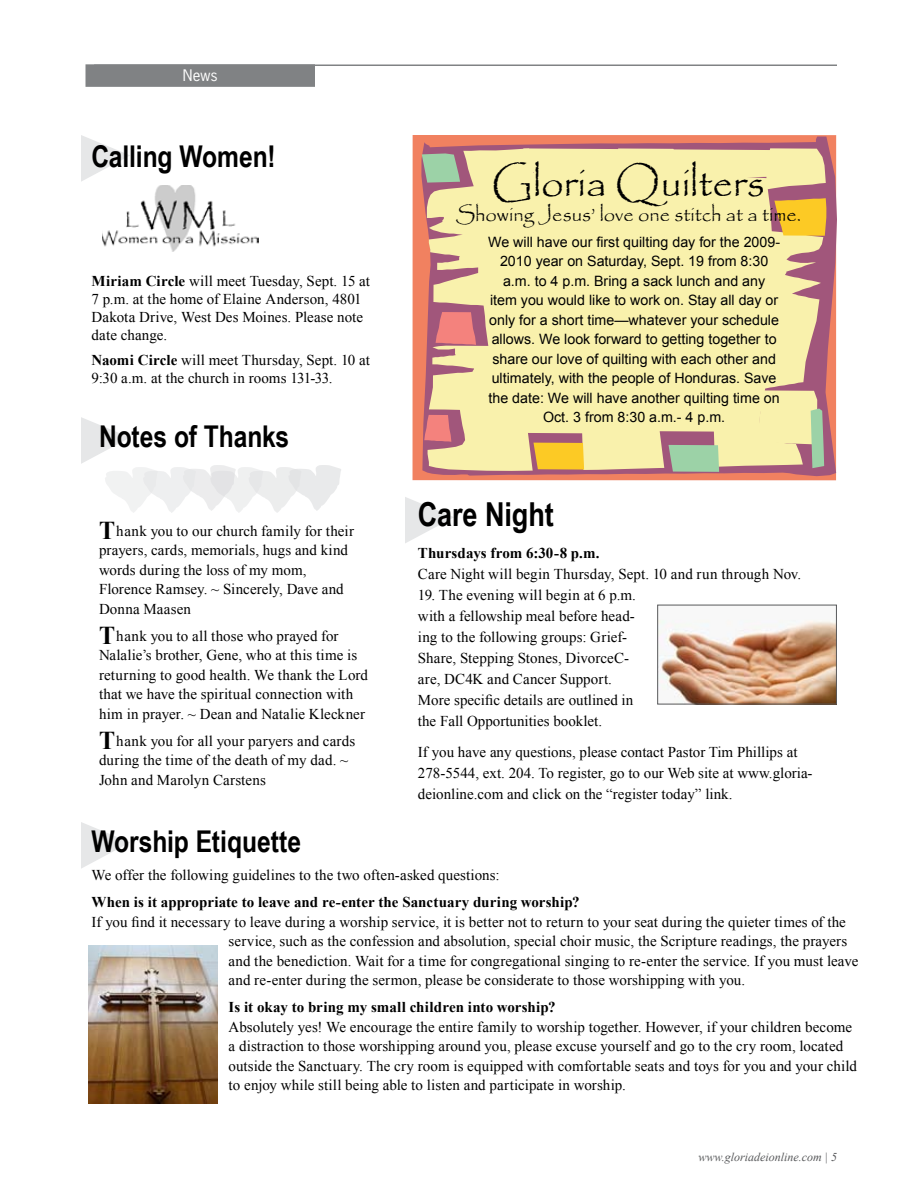
<style>
.page{position:relative;width:918px;height:1188px;background:#fff}
.page>*{position:absolute;margin:0;border:0;box-sizing:border-box;transform-origin:0 0}
.t1{font:42.15px "Papyrus";color:#000;scale:.96 1}
.t2{font:700 33px "Arial Narrow";letter-spacing:-.005em;color:#000}
.t3{font:700 30px "Arial Narrow";color:#000}
.t4{font:21px "Papyrus";color:#000;scale:.96 1}
.t5{font:15px/19.5px "Times New Roman";letter-spacing:.005em;color:#000}
.t6{font:700 15px "Times New Roman";letter-spacing:.005em;color:#000}
.t7{font:15px "News Gothic Std";color:#fff}
.t8{font:14.25px/19.5px "Arial";color:#000;text-align:center}
.t9{font:14.1px "Papyrus";color:#000;scale:.96 1}
.t10{font:italic 12px "Times New Roman";color:#58595b}
.s1{font-weight:700}
.s2{font-weight:700;font-size:25.65px}
</style>
<div class="page">
<svg style="left:81px;top:822px;width:49px;height:47px"></svg>
<svg style="left:81px;top:135px;width:49px;height:47px"></svg>
<hr style="left:94px;top:64px;width:743px;height:2px;background:#808284">
<div style="left:86px;top:65px;width:228px;height:21px;background:#808284"></div>
<div style="left:86px;top:64px;width:229px;height:23px;border:2px solid #808284"></div>
<img style="left:88px;top:945px;width:130px;height:159px">
<div style="left:413px;top:135px;width:423px;height:345px;background:#f18160"></div>
<svg style="left:421px;top:137px;width:416px;height:339px"></svg>
<svg style="left:427px;top:148px;width:399px;height:323px;background:#f2e4a8"></svg>
<svg style="left:774px;top:198px;width:52px;height:38px;background:#f1bd32"></svg>
<svg style="left:422px;top:153px;width:38px;height:30px"></svg>
<div style="left:523px;top:148px;width:289px;height:31px;background:#f9f1ac"></div>
<svg style="left:528px;top:433px;width:56px;height:38px;background:#dca44a"></svg>
<svg style="left:660px;top:431px;width:59px;height:41px;background:#a4a295"></svg>
<svg style="left:430px;top:309px;width:49px;height:36px;background:#d4717c"></svg>
<svg style="left:757px;top:390px;width:67px;height:78px;background:#e1d9a5"></svg>
<svg style="left:424px;top:385px;width:53px;height:57px;background:#e0b095"></svg>
<svg style="left:405px;top:497px;width:49px;height:46px"></svg>
<img style="left:659px;top:620px;width:176px;height:82px">
<div style="left:657px;top:605px;width:180px;height:99px;border:1px solid #58595b"></div>
<img style="left:102px;top:185px;width:156px;height:66px">
<svg style="left:81px;top:417px;width:260px;height:96px"></svg>
<p class="t7" style="left:183px;top:66px;width:36px">News</p>
<h3 class="t3" style="left:92px;top:134px;width:186px">Calling Women!</h3>
<p class="t5" style="left:92px;top:272px;width:280px;line-height:18px"><span class="s1">Miriam Circle</span> will meet Tuesday, Sept. 15 at 7 p.m. at the home of Elaine Anderson, 4801<br>Dakota Drive, West Des Moines. Please note date change.</p>
<p class="t5" style="left:92px;top:351px;width:280px;line-height:18px"><span class="s1">Naomi Circle</span> will meet Thursday, Sept. 10 at<br>9:30 a.m. at the church in rooms 131-33.</p>
<h3 class="t3" style="left:99px;top:414px;width:192px">Notes of Thanks</h3>
<p class="t5" style="left:99px;top:521px;width:257px"><span class="s2">T</span>hank you to our church family for their prayers, cards, memorials, hugs and kind words during the loss of my mom,<br>Florence Ramsey. ~ Sincerely, Dave and<br>Donna Maasen</p>
<p class="t5" style="left:99px;top:626px;width:271px"><span class="s2">T</span>hank you to all those who prayed for Nalalie’s brother, Gene, who at this time is returning to good health. We thank the Lord that we have the spiritual connection with him in prayer. ~ Dean and Natalie Kleckner</p>
<p class="t5" style="left:99px;top:731px;width:258px"><span class="s2">T</span>hank you for all your paryers and cards during the time of the death of my dad. ~<br>John and Marolyn Carstens</p>
<h1 class="t1" style="left:492px;top:157px;width:286px">Gloria Quilters</h1>
<h3 class="t4" style="left:456px;top:201px;width:361px">Showing Jesus’ love one stitch at a time.</h3>
<p class="t8" style="left:488px;top:232px;width:293px">We will have our first quilting day for the 2009-</p>
<p class="t9" style="left:627px;top:236px;width:4px">.</p>
<p class="t8" style="left:489px;top:252px;width:293px">2010 year on Saturday, Sept. 19 from 8:30 a.m. to 4 p.m. Bring a sack lunch and any item you would like to work on. Stay all day or only for a short time—whatever your schedule allows. We look forward to getting together to share our love of quilting with each other and ultimately, with the people of Honduras. Save the date: We will have another quilting time on Oct. 3 from 8:30 a.m.- 4 p.m.</p>
<h2 class="t2" style="left:418px;top:489px;width:137px">Care Night</h2>
<p class="t6" style="left:418px;top:542px;width:183px">Thursdays from 6:30-8 p.m.</p>
<p class="t5" style="left:418px;top:564px;width:385px">Care Night will begin Thursday, Sept. 10 and run through Nov.</p>
<p class="t5" style="left:418px;top:584px;width:220px;line-height:21px">19. The evening will begin at 6 p.m. with a fellowship meal before head&shy;ing to the following groups: Grief-Share, Stepping Stones, DivorceC&shy;are, DC4K and Cancer Support.<br>More specific details are outlined in the Fall Opportunities booklet.</p>
<p class="t5" style="left:418px;top:742px;width:396px;line-height:21px">If you have any questions, please contact Pastor Tim Phillips at<br>278-5544, ext. 204. To register, go to our Web site at www.gloria&shy;deionline.com and click on the “register today” link.</p>
<h3 class="t3" style="left:92px;top:818px;width:211px">Worship Etiquette</h3>
<p class="t5" style="left:92px;top:865px;width:410px">We offer the following guidelines to the two often-asked questions:</p>
<p class="t6" style="left:92px;top:892px;width:490px">When is it appropriate to leave and re-enter the Sanctuary during worship?</p>
<p class="t5" style="left:229px;top:912px;width:631px;text-indent:-137px">If you find it necessary to leave during a worship service, it is better not to return to your seat during the quieter times of the service, such as the confession and absolution, special choir music, the Scripture readings, the prayers and the benediction. Wait for a time for congregational singing to re-enter the service. If you must leave and re-enter during the sermon, please be considerate to those worshipping with you.</p>
<p class="t6" style="left:229px;top:997px;width:329px">Is it okay to bring my small children into worship?</p>
<p class="t5" style="left:229px;top:1017px;width:630px">Absolutely yes! We encourage the entire family to worship together. However, if your children become a distraction to those worshipping around you, please excuse yourself and go to the cry room, located outside the Sanctuary. The cry room is equipped with comfortable seats and toys for you and your child to enjoy while still being able to listen and participate in worship.</p>
<p class="t10" style="left:699px;top:1148px;width:131px">www.gloriadeionline.com |</p>
</div>
